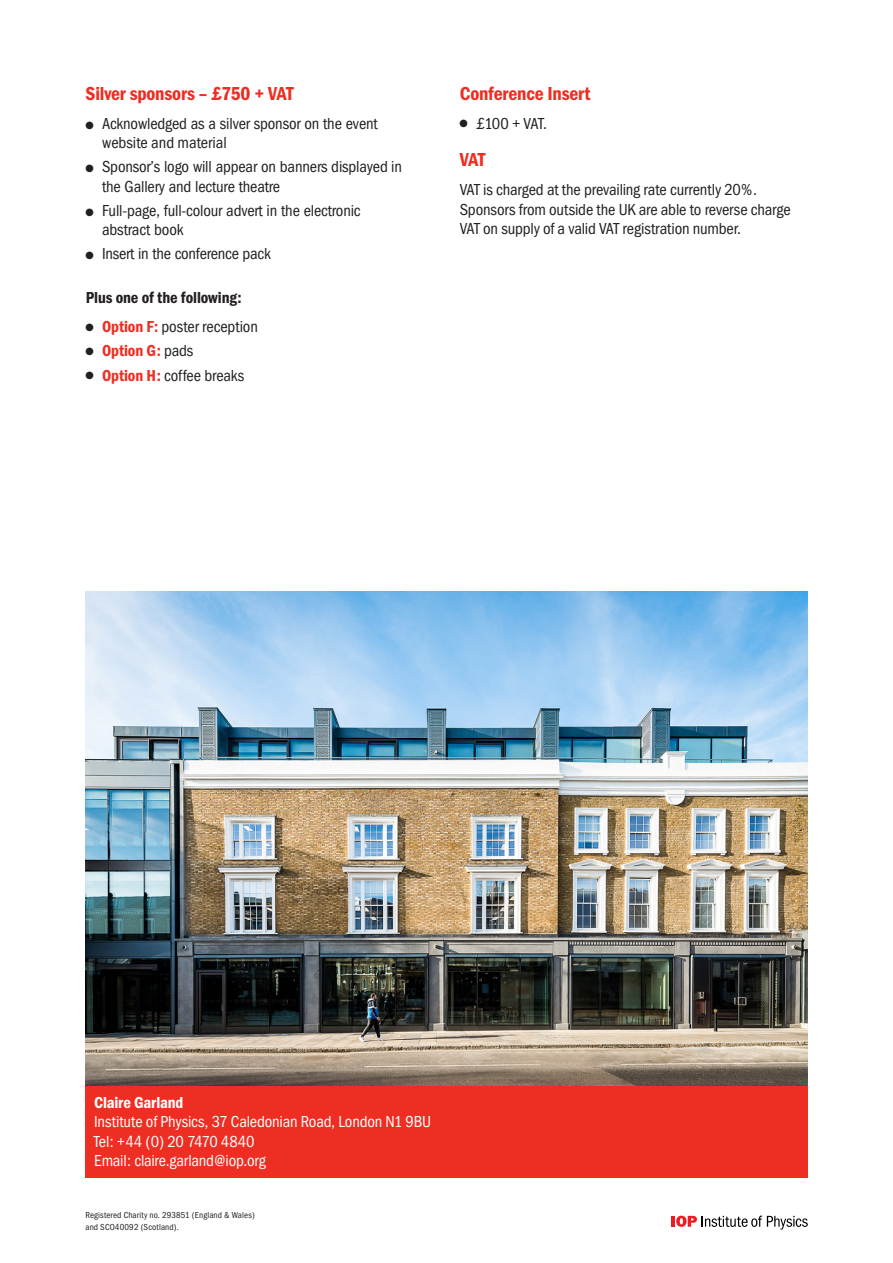
<style>
.page{position:relative;width:893px;height:1263px;background:#fff}
.page>*{position:absolute;margin:0;border:0;box-sizing:border-box;transform-origin:0 0}
.t1{font:600 condensed 19.5px "Franklin Gothic";letter-spacing:-.01em;color:#ee2e22}
.t2{font:condensed 16.5px/19px "Franklin Gothic";letter-spacing:-.01em;color:#231f20}
.t3{font:condensed 16.5px/19.5px "Franklin Gothic";letter-spacing:-.01em;color:#fff}
.t4{font:600 condensed 16.5px "Franklin Gothic";letter-spacing:-.01em;color:#231f20}
.t5{font:600 condensed 16.5px "Franklin Gothic";letter-spacing:-.005em;color:#ee2e22}
.t6{font:600 condensed 16.5px "Franklin Gothic";letter-spacing:-.01em;color:#fff}
.t7{font:condensed 9px/12px "Franklin Gothic";letter-spacing:.015em;color:#231f20}
.s1{font-weight:600;color:#ee2e22}
.s2{color:#231f20}
.s3{font-weight:400;color:#231f20}
</style>
<div class="page">
<svg style="left:672px;top:1215px;width:136px;height:14px"></svg>
<img style="left:85px;top:591px;width:723px;height:496px">
<div style="left:85px;top:1087px;width:723px;height:91px;background:#ee2e22"></div>
<p class="t1" style="left:86px;top:82px;width:210px">Silver sponsors – £750 + VAT</p>
<p class="t2" style="left:102px;top:114px;width:277px;text-indent:-17px">● Acknowledged as a silver sponsor on the event website and material</p>
<p class="t2" style="left:102px;top:158px;width:302px;text-indent:-17px">● Sponsor’s logo will appear on banners displayed in the Gallery and lecture theatre</p>
<p class="t2" style="left:102px;top:201px;width:260px;text-indent:-17px">● Full-page, full-colour advert in the electronic abstract book</p>
<p class="t2" style="left:85px;top:245px;width:187px">● Insert in the conference pack</p>
<p class="t4" style="left:86px;top:288px;width:157px">Plus one of the following:</p>
<p class="t2" style="left:85px;top:317px;width:174px">● <span class="s1">Option F:</span> poster reception</p>
<p class="t5" style="left:85px;top:342px;width:110px"><span class="s2">●</span> Option G: <span class="s3">pads</span></p>
<p class="t2" style="left:85px;top:366px;width:160px">● <span class="s1">Option H:</span> coffee breaks</p>
<p class="t1" style="left:460px;top:82px;width:132px">Conference Insert</p>
<p class="t2" style="left:460px;top:114px;width:89px">● £100 + VAT.</p>
<p class="t1" style="left:460px;top:148px;width:27px">VAT</p>
<p class="t2" style="left:460px;top:180px;width:333px;line-height:19.5px">VAT is charged at the prevailing rate currently 20%.<br>Sponsors from outside the UK are able to reverse charge<br>VAT on supply of a valid VAT registration number.</p>
<p class="t6" style="left:94px;top:1093px;width:91px">Claire Garland</p>
<p class="t3" style="left:94px;top:1112px;width:339px">Institute of Physics, 37 Caledonian Road, London N1 9BU<br>Tel: +44 (0) 20 7470 4840<br>Email: claire.garland@iop.org</p>
<p class="t7" style="left:85px;top:1209px;width:171px">Registered Charity no. 293851 (England &amp; Wales) and SCO40092 (Scotland).</p>
</div>
